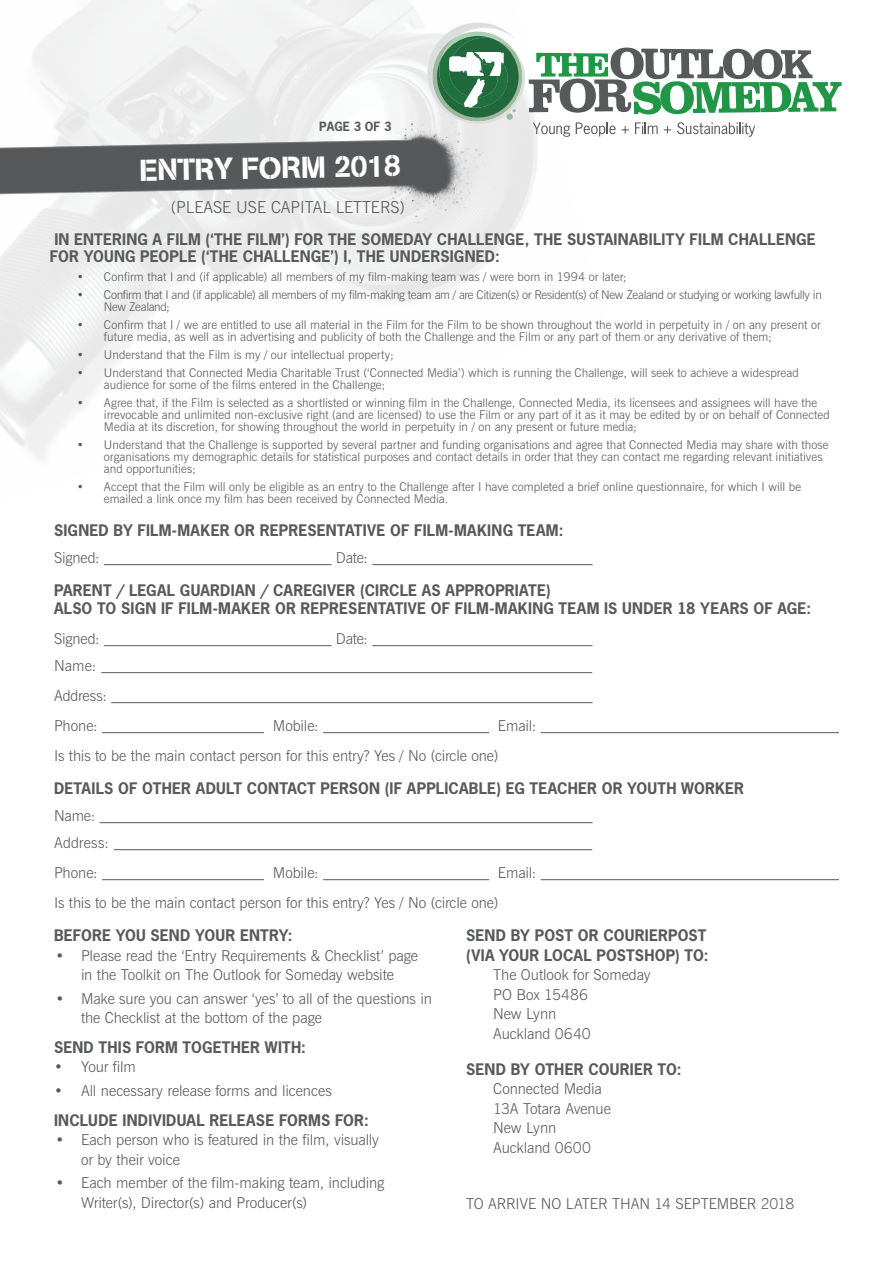
<style>
.page{position:relative;width:893px;height:1263px;background:#fff}
.page>*{position:absolute;margin:0;border:0;box-sizing:border-box;transform-origin:0 0}
.t1{font:30px "AG Book Stencil";color:#fff}
.t2{font:300 16.5px "News Gothic BT";color:#58595b}
.t3{font:300 15px/19.5px "News Gothic BT";letter-spacing:-.005em;color:#58595b}
.t4{font:700 15px/18px "News Gothic";letter-spacing:.015em;color:#58595b}
.t5{font:300 12px/12px "News Gothic BT";color:#58595b}
.t6{font:300 12px/12px "News Gothic BT";letter-spacing:-.03em;color:#58595b}
.t7{font:700 12px "News Gothic";color:#58595b}
</style>
<div class="page">
<svg style="left:423px;top:23px;width:419px;height:114px"></svg>
<hr style="left:104px;top:564px;width:227px;height:1px;background:#58595b">
<hr style="left:372px;top:564px;width:220px;height:1px;background:#58595b">
<hr style="left:104px;top:645px;width:227px;height:1px;background:#58595b">
<hr style="left:372px;top:645px;width:220px;height:1px;background:#58595b">
<hr style="left:101px;top:672px;width:491px;height:1px;background:#58595b">
<hr style="left:111px;top:702px;width:481px;height:1px;background:#58595b">
<hr style="left:102px;top:732px;width:162px;height:1px;background:#58595b">
<hr style="left:323px;top:732px;width:166px;height:1px;background:#58595b">
<hr style="left:541px;top:732px;width:298px;height:1px;background:#58595b">
<hr style="left:99px;top:822px;width:493px;height:1px;background:#58595b">
<hr style="left:114px;top:849px;width:478px;height:1px;background:#58595b">
<hr style="left:102px;top:879px;width:162px;height:1px;background:#58595b">
<hr style="left:323px;top:879px;width:166px;height:1px;background:#58595b">
<hr style="left:541px;top:879px;width:298px;height:1px;background:#58595b">
<img style="left:0;top:111px;width:502px;height:126px">
<p class="t7" style="left:319px;top:118px;width:74px">PAGE 3 OF 3</p>
<h1 class="t1" style="left:139px;top:152px;width:263px;rotate:-1deg">ENTRY FORM 2018</h1>
<h2 class="t2" style="left:171px;top:197px;width:236px">(PLEASE USE CAPITAL LETTERS)</h2>
<p class="t4" style="left:50px;top:231px;width:767px;line-height:16.5px">IN ENTERING A FILM (‘THE FILM’) FOR THE SOMEDAY CHALLENGE, THE SUSTAINABILITY FILM CHALLENGE<br>FOR YOUNG PEOPLE (‘THE CHALLENGE’) I, THE UNDERSIGNED:</p>
<p class="t5" style="left:77px;top:271px;width:551px">• Confirm that I and (if applicable) all members of my film-making team was / were born in 1994 or later;</p>
<p class="t6" style="left:104px;top:289px;width:719px;text-indent:-27px">• Confirm that I and (if applicable) all members of my film-making team am / are Citizen(s) or Resident(s) of New Zealand or studying or working lawfully in<br>New Zealand;</p>
<p class="t5" style="left:104px;top:319px;width:718px;text-indent:-27px">• Confirm that I / we are entitled to use all material in the Film for the Film to be shown throughout the world in perpetuity in / on any present or future media, as well as in advertising and publicity of both the Challenge and the Film or any part of them or any derivative of them;</p>
<p class="t5" style="left:77px;top:349px;width:318px">• Understand that the Film is my / our intellectual property;</p>
<p class="t5" style="left:104px;top:367px;width:696px;text-indent:-27px">• Understand that Connected Media Charitable Trust (‘Connected Media’) which is running the Challenge, will seek to achieve a widespread audience for some of the films entered in the Challenge;</p>
<p class="t5" style="left:104px;top:397px;width:727px;text-indent:-27px">• Agree that, if the Film is selected as a shortlisted or winning film in the Challenge, Connected Media, its licensees and assignees will have the irrevocable and unlimited non-exclusive right (and are licensed) to use the Film or any part of it as it may be edited by or on behalf of Connected<br>Media at its discretion, for showing throughout the world in perpetuity in / on any present or future media;</p>
<p class="t5" style="left:104px;top:439px;width:726px;text-indent:-27px">• Understand that the Challenge is supported by several partner and funding organisations and agree that Connected Media may share with those organisations my demographic details for statistical purposes and contact details in order that they can contact me regarding relevant initiatives and opportunities;</p>
<p class="t5" style="left:104px;top:481px;width:699px;text-indent:-27px">• Accept that the Film will only be eligible as an entry to the Challenge after I have completed a brief online questionnaire, for which I will be emailed a link once my film has been received by Connected Media.</p>
<p class="t4" style="left:54px;top:521px;width:511px">SIGNED BY FILM-MAKER OR REPRESENTATIVE OF FILM-MAKING TEAM:</p>
<p class="t3" style="left:54px;top:548px;width:47px">Signed:</p>
<p class="t3" style="left:336px;top:548px;width:34px">Date:</p>
<p class="t4" style="left:54px;top:581px;width:758px">PARENT / LEGAL GUARDIAN / CAREGIVER (CIRCLE AS APPROPRIATE)<br>ALSO TO SIGN IF FILM-MAKER OR REPRESENTATIVE OF FILM-MAKING TEAM IS UNDER 18 YEARS OF AGE:</p>
<p class="t3" style="left:54px;top:629px;width:47px">Signed:</p>
<p class="t3" style="left:336px;top:629px;width:34px">Date:</p>
<p class="t3" style="left:54px;top:651px;width:54px;line-height:30px">Name:<br>Address:<br>Phone:</p>
<p class="t3" style="left:54px;top:711px;width:484px;line-height:30px;text-indent:444px">Email:<br>Is this to be the main contact person for this entry? Yes / No (circle one)</p>
<p class="t4" style="left:54px;top:779px;width:692px">DETAILS OF OTHER ADULT CONTACT PERSON (IF APPLICABLE) EG TEACHER OR YOUTH WORKER</p>
<p class="t3" style="left:54px;top:802px;width:57px;line-height:27px">Name:<br>Address:</p>
<p class="t3" style="left:54px;top:863px;width:45px">Phone:</p>
<p class="t3" style="left:273px;top:863px;width:47px">Mobile:</p>
<p class="t3" style="left:273px;top:716px;width:47px">Mobile:</p>
<p class="t3" style="left:54px;top:858px;width:484px;line-height:30px;text-indent:444px">Email:<br>Is this to be the main contact person for this entry? Yes / No (circle one)</p>
<p class="t4" style="left:54px;top:926px;width:240px">BEFORE YOU SEND YOUR ENTRY:</p>
<p class="t3" style="left:55px;top:945px;width:364px;text-align:center">• Please read the ‘Entry Requirements &amp; Checklist’ page in the Toolkit on The Outlook for Someday website</p>
<p class="t3" style="left:81px;top:989px;width:352px;text-indent:-26px">• Make sure you can answer ‘yes’ to all of the questions in the Checklist at the bottom of the page</p>
<p class="t4" style="left:54px;top:1038px;width:253px">SEND THIS FORM TOGETHER WITH:</p>
<p class="t3" style="left:54px;top:1057px;width:83px">• Your film</p>
<p class="t3" style="left:54px;top:1081px;width:279px">• All necessary release forms and licences</p>
<p class="t4" style="left:54px;top:1110px;width:316px">INCLUDE INDIVIDUAL RELEASE FORMS FOR:</p>
<p class="t3" style="left:81px;top:1130px;width:300px;text-indent:-26px">• Each person who is featured in the film, visually or by their voice</p>
<p class="t3" style="left:81px;top:1173px;width:305px;text-indent:-26px">• Each member of the film-making team, including<br>Writer(s), Director(s) and Producer(s)</p>
<p class="t4" style="left:466px;top:925px;width:244px;line-height:19.5px">SEND BY POST OR COURIERPOST (VIA YOUR LOCAL POSTSHOP) TO:</p>
<p class="t3" style="left:493px;top:965px;width:159px">The Outlook for Someday<br>PO Box 15486<br>New Lynn<br>Auckland 0640</p>
<p class="t4" style="left:466px;top:1059px;width:217px">SEND BY OTHER COURIER TO:</p>
<p class="t3" style="left:493px;top:1079px;width:119px">Connected Media<br>13A Totara Avenue<br>New Lynn<br>Auckland 0600</p>
<p class="t3" style="left:466px;top:1193px;width:330px">TO ARRIVE NO LATER THAN 14 SEPTEMBER 2018</p>
</div>
